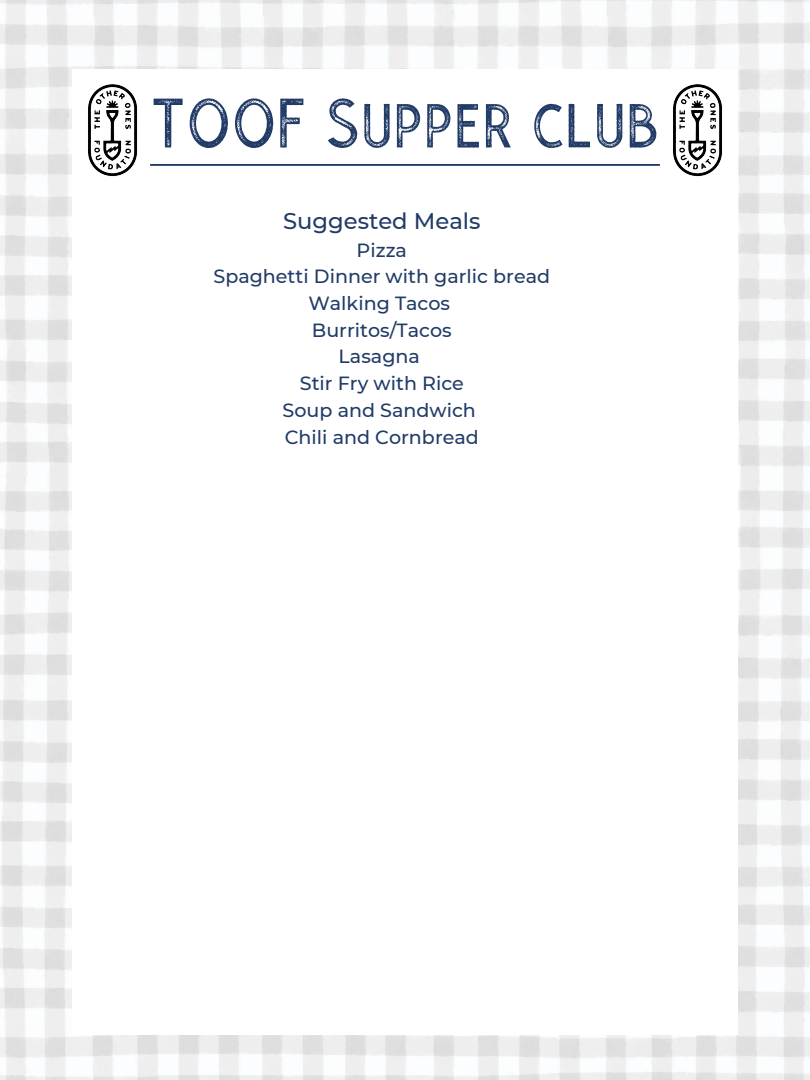
<style>
.page{position:relative;width:810px;height:1080px;background:#fff}
.page>*{position:absolute;margin:0;border:0;box-sizing:border-box;transform-origin:0 0}
.t1{font:70.25px "Gasolyn Stamp";color:#223c67}
.t2{font:500 22.69px "Montserrat";color:#223c67}
.t3{font:500 19.06px/26.7px "Montserrat";color:#223c67;text-align:center}
</style>
<div class="page">
<img style="left:0;top:0;width:810px;height:1080px">
<div style="left:72px;top:69px;width:666px;height:965px;background:#fff"></div>
<hr style="left:150px;top:164px;width:510px;height:2px;background:#223c67">
<img style="left:88px;top:84px;width:49px;height:93px">
<img style="left:673px;top:84px;width:49px;height:93px">
<h1 class="t1" style="left:150px;top:85px;width:511px">TOOF Supper club</h1>
<p class="t2" style="left:283px;top:205px;width:199px">Suggested Meals</p>
<p class="t3" style="left:214px;top:236px;width:338px">Pizza<br>Spaghetti Dinner with garlic bread<br>Walking Tacos<br>Burritos/Tacos<br>Lasagna<br>Stir Fry with Rice<br>Soup and Sandwich<br>Chili and Cornbread</p>
</div>
